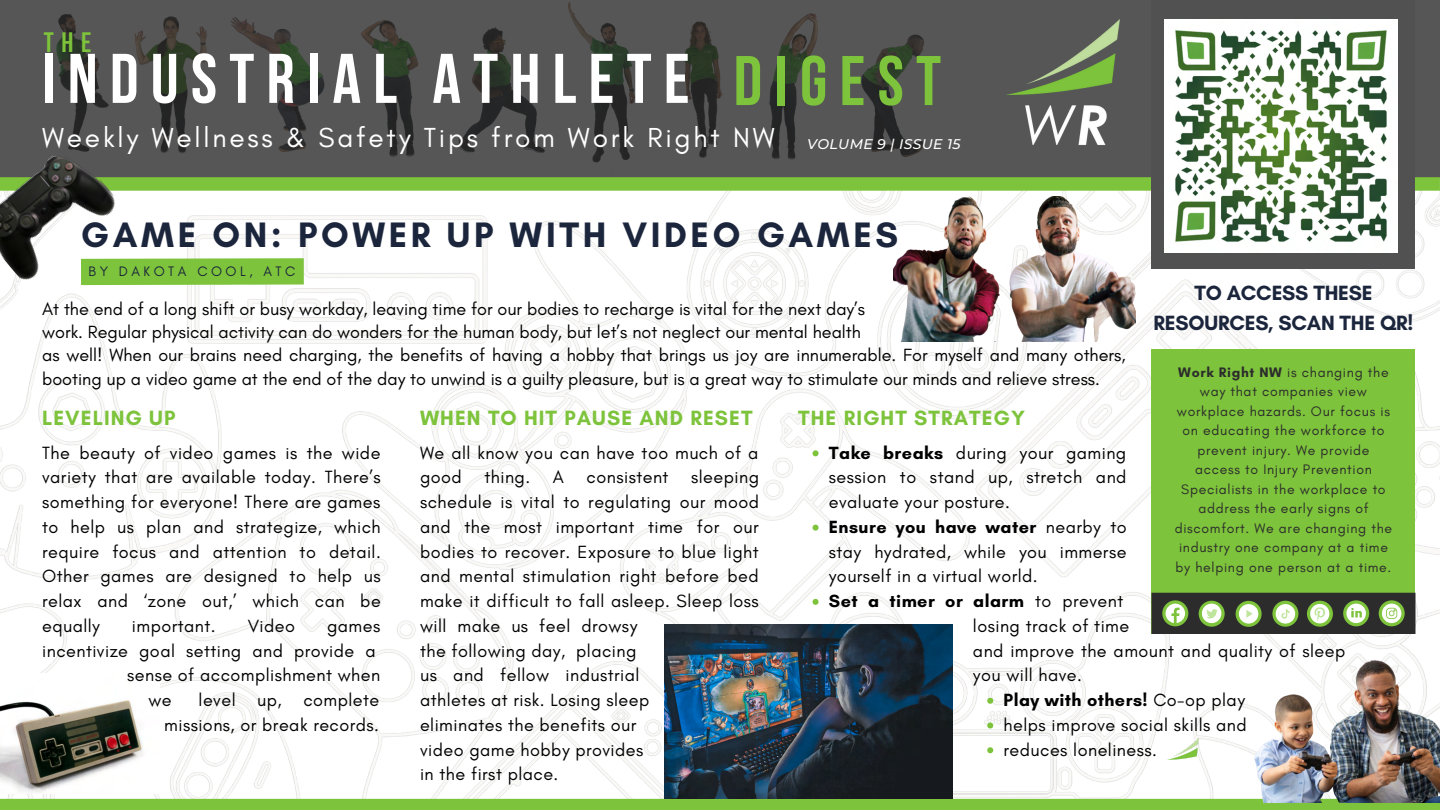
<style>
.page{position:relative;width:1440px;height:810px;background:#fff}
.page>*{position:absolute;margin:0;border:0;box-sizing:border-box;transform-origin:0 0}
.t1{font:700 70.1px "Bebas Neue";letter-spacing:.175em;color:#fff}
.t2{font:700 70.1px "Bebas Neue";letter-spacing:.175em;color:#7dc33b}
.t3{font:700 36px "Glacial Indifference";letter-spacing:.1em;color:#1b253c}
.t4{font:28px "Glacial Indifference";letter-spacing:.1em;color:#fff}
.t5{font:700 28px "Bebas Neue";color:#7dc33b}
.t6{font:700 21px "Glacial Indifference";letter-spacing:.05em;color:#7dc33b}
.t7{font:700 21px/29.2px "Glacial Indifference";letter-spacing:-.01em;color:#1b253c;text-align:center}
.t8{font:18px/24.7px "Glacial Indifference";letter-spacing:.025em;color:#000}
.t9{font:18px/23.2px "Glacial Indifference";color:#000}
.t10{font:14px/19.5px "Glacial Indifference";letter-spacing:.05em;color:#2c2c2c;text-align:center}
.t11{font:14px "Glacial Indifference";letter-spacing:.25em;color:#1b253c}
.t12{font:italic 500 14px "Montserrat";letter-spacing:.025em;color:#fff}
.s1{font-weight:700}
</style>
<div class="page">
<img style="left:0;top:191px;width:1440px;height:608px">
<img style="left:0;top:674px;width:160px;height:120px">
<div style="left:1151px;top:349px;width:264px;height:285px;background:#7dc33b"></div>
<div style="left:1151px;top:593px;width:265px;height:41px;background:#2c2c2c"></div>
<svg style="left:1162px;top:600px;width:26px;height:26px"></svg>
<svg style="left:1166px;top:604px;width:19px;height:19px"></svg>
<svg style="left:1307px;top:601px;width:26px;height:26px"></svg>
<svg style="left:1310px;top:604px;width:19px;height:19px"></svg>
<div style="left:0;top:799px;width:1440px;height:11px;background:#7dc33b"></div>
<svg style="left:1379px;top:600px;width:26px;height:26px"></svg>
<svg style="left:1382px;top:604px;width:19px;height:19px"></svg>
<svg style="left:1343px;top:600px;width:26px;height:26px"></svg>
<svg style="left:1346px;top:604px;width:20px;height:19px"></svg>
<svg style="left:1236px;top:601px;width:26px;height:26px"></svg>
<div style="left:1239px;top:604px;width:19px;height:20px;background:#fff;border-radius:50%"></div>
<svg style="left:1246px;top:610px;width:7px;height:8px"></svg>
<svg style="left:1199px;top:601px;width:26px;height:26px"></svg>
<svg style="left:1202px;top:604px;width:19px;height:19px"></svg>
<svg style="left:1272px;top:601px;width:26px;height:26px"></svg>
<svg style="left:1276px;top:604px;width:19px;height:20px"></svg>
<svg style="left:0;top:0;width:1440px;height:177px;background:#4f504e"></svg>
<img style="left:1007px;top:20px;width:112px;height:142px">
<div style="left:0;top:177px;width:1440px;height:14px;background:#7dc33b"></div>
<img style="left:0;top:142px;width:121px;height:143px">
<div style="left:1151px;top:0;width:264px;height:268px;background:#515151"></div>
<svg style="left:55px;top:245px;width:275px;height:53px"></svg>
<svg style="left:813px;top:450px;width:6px;height:6px"></svg>
<svg style="left:813px;top:525px;width:6px;height:6px"></svg>
<svg style="left:813px;top:599px;width:6px;height:6px"></svg>
<img style="left:1165px;top:20px;width:232px;height:232px">
<img style="left:1167px;top:738px;width:32px;height:21px">
<img style="left:893px;top:197px;width:242px;height:144px">
<img style="left:1239px;top:658px;width:201px;height:144px">
<img style="left:664px;top:625px;width:288px;height:174px">
<svg style="left:987px;top:698px;width:6px;height:6px"></svg>
<svg style="left:987px;top:723px;width:6px;height:6px"></svg>
<svg style="left:987px;top:747px;width:6px;height:6px"></svg>
<h3 class="t5" style="left:44px;top:31px;width:49px">THE</h3>
<h1 class="t1" style="left:42px;top:50px;width:649px">INDUSTRIAL ATHLETE</h1>
<h3 class="t4" style="left:42px;top:120px;width:734px">Weekly Wellness &amp; Safety Tips from Work Right NW</h3>
<h1 class="t2" style="left:734px;top:52px;width:209px">DIGEST</h1>
<p class="t12" style="left:807px;top:136px;width:155px">VOLUME 9 | ISSUE 15</p>
<h2 class="t3" style="left:81px;top:213px;width:819px">GAME ON: POWER UP WITH VIDEO GAMES</h2>
<p class="t11" style="left:89px;top:263px;width:208px">BY DAKOTA COOL, ATC</p>
<p class="t9" style="left:42px;top:297px;width:1085px">At the end of a long shift or busy workday, leaving time for our bodies to recharge is vital for the next day’s<br>work. Regular physical activity can do wonders for the human body, but let’s not neglect our mental health<br>as well! When our brains need charging, the benefits of having a hobby that brings us joy are innumerable. For myself and many others, booting up a video game at the end of the day to unwind is a guilty pleasure, but is a great way to stimulate our minds and relieve stress.</p>
<p class="t7" style="left:1154px;top:278px;width:261px">TO ACCESS THESE<br>RESOURCES, SCAN THE QR!</p>
<p class="t10" style="left:1175px;top:362px;width:219px"><span class="s1">Work Right NW</span> is changing the way that companies view workplace hazards. Our focus is on educating the workforce to prevent injury. We provide access to Injury Prevention<br>Specialists in the workplace to address the early signs of discomfort. We are changing the industry one company at a time by helping one person at a time.</p>
<p class="t6" style="left:42px;top:405px;width:135px">LEVELING UP</p>
<p class="t6" style="left:420px;top:405px;width:334px">WHEN TO HIT PAUSE AND RESET</p>
<p class="t6" style="left:798px;top:405px;width:228px">THE RIGHT STRATEGY</p>
<p class="t8" style="left:829px;top:440px;width:299px"><span class="s1">Take breaks</span> during your gaming session to stand up, stretch and evaluate your posture.<br><span class="s1">Ensure you have water</span> nearby to stay hydrated, while you immerse yourself in a virtual world.<br><span class="s1">Set a timer or alarm</span> to prevent</p>
<p class="t8" style="left:420px;top:440px;width:340px">We all know you can have too much of a good</p>
<p class="t8" style="left:42px;top:440px;width:340px;text-align:justify">The beauty of video games is the wide variety that are available today. There’s something for everyone! There are games to help us plan and strategize, which require focus and attention to detail.<br>Other games are designed to help us relax and ‘zone out,’ which can be equally</p>
<p class="t8" style="left:420px;top:465px;width:341px;text-indent:271px">sleeping schedule is vital to regulating our mood and the most important time for our bodies to recover. Exposure to blue light and mental stimulation right before bed make it difficult to fall asleep. Sleep loss will make us feel drowsy<br>the following day, placing<br>us and fellow industrial<br>athletes at risk. Losing sleep<br>eliminates the benefits our<br>video game hobby provides<br>in the first place.</p>
<p class="t8" style="left:484px;top:465px;width:47px">thing.</p>
<p class="t8" style="left:553px;top:465px;width:13px">A</p>
<p class="t8" style="left:587px;top:465px;width:83px">consistent</p>
<p class="t8" style="left:973px;top:613px;width:374px">losing track of time<br>and improve the amount and quality of sleep you will have.</p>
<p class="t8" style="left:132px;top:613px;width:85px">important.</p>
<p class="t8" style="left:248px;top:613px;width:49px">Video</p>
<p class="t8" style="left:327px;top:613px;width:55px">games</p>
<p class="t8" style="left:42px;top:638px;width:335px">incentivize goal setting and provide a</p>
<p class="t8" style="left:127px;top:663px;width:255px">sense of accomplishment when</p>
<p class="t8" style="left:148px;top:687px;width:25px">we</p>
<p class="t8" style="left:1004px;top:687px;width:245px;text-align:justify"><span class="s1">Play with others!</span> Co-op play helps improve social skills and reduces loneliness.</p>
<p class="t8" style="left:164px;top:687px;width:217px;text-align:right">level up, complete missions, or break records.</p>
</div>
